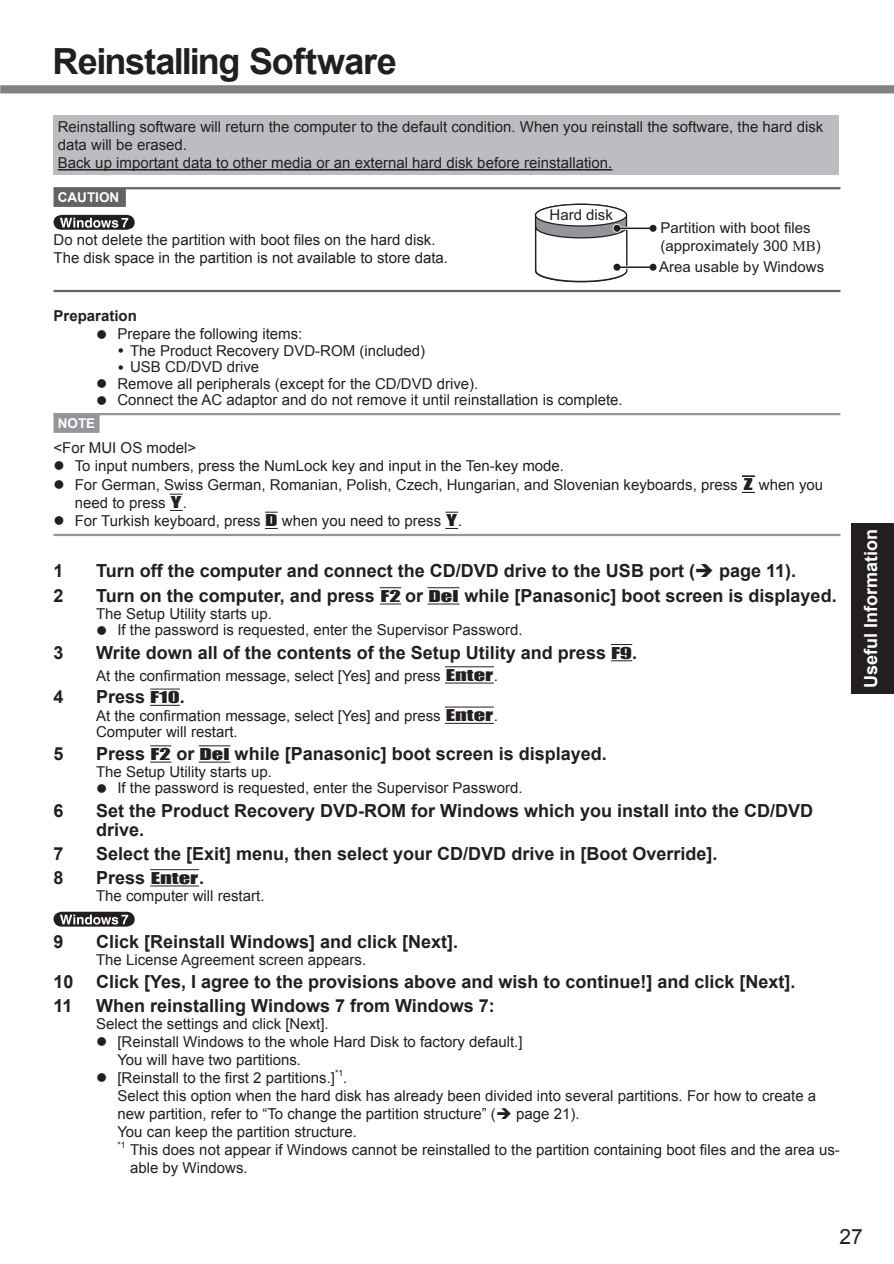
<style>
.page{position:relative;width:894px;height:1264px;background:#fff}
.page>*{position:absolute;margin:0;border:0;box-sizing:border-box;transform-origin:0 0}
.t1{font:700 36px "Arial";letter-spacing:-.035em;color:#231f20}
.t2{font:21px "Arial";color:#231f20}
.t3{font:700 18px/19.5px "Arial";color:#231f20}
.t4{font:700 18px "Arial";color:#fff}
.t5{font:15px/18px "Arial";color:#231f20}
.t6{font:700 15px "Arial";color:#231f20}
.t7{font:700 13.5px "Arial";color:#fff}
.t8{font:8.7px "Arial";color:#231f20}
.s1{font-family:"Times New Roman"}
.s2{font-family:"Impact"}
.s3{font-family:"Impact";font-weight:400;font-size:15px}
</style>
<div class="page">
<div style="left:851px;top:523px;width:43px;height:170px;background:#231f20"></div>
<div style="left:0;top:85px;width:894px;height:8px;background:#808285"></div>
<hr style="left:54px;top:187px;width:786px;height:2px;background:#636366">
<div style="left:54px;top:189px;width:72px;height:18px;background:#636366"></div>
<hr style="left:54px;top:290px;width:786px;height:2px;background:#636366">
<hr style="left:54px;top:413px;width:786px;height:2px;background:#939598">
<div style="left:54px;top:415px;width:46px;height:18px;background:#939598"></div>
<hr style="left:54px;top:533px;width:786px;height:3px;background:#939598">
<div style="left:54px;top:115px;width:785px;height:59px;background:#bcbdc0"></div>
<hr style="left:58px;top:169px;width:554px;height:1px;background:#231f20">
<svg style="left:54px;top:215px;width:81px;height:15px"></svg>
<svg style="left:742px;top:475px;width:13px;height:1px"></svg>
<svg style="left:742px;top:492px;width:13px;height:1px"></svg>
<svg style="left:170px;top:493px;width:13px;height:1px"></svg>
<svg style="left:170px;top:510px;width:13px;height:1px"></svg>
<svg style="left:265px;top:511px;width:13px;height:1px"></svg>
<svg style="left:265px;top:528px;width:13px;height:1px"></svg>
<svg style="left:445px;top:511px;width:13px;height:1px"></svg>
<svg style="left:445px;top:528px;width:13px;height:1px"></svg>
<svg style="left:380px;top:587px;width:21px;height:1px"></svg>
<svg style="left:380px;top:603px;width:21px;height:1px"></svg>
<hr style="left:427px;top:587px;width:32px;height:1px;background:#231f20">
<hr style="left:427px;top:603px;width:32px;height:1px;background:#231f20">
<svg style="left:611px;top:644px;width:21px;height:1px"></svg>
<svg style="left:611px;top:660px;width:21px;height:1px"></svg>
<hr style="left:445px;top:666px;width:49px;height:1px;background:#231f20">
<hr style="left:445px;top:682px;width:49px;height:1px;background:#231f20">
<hr style="left:150px;top:688px;width:30px;height:1px;background:#231f20">
<hr style="left:150px;top:704px;width:30px;height:1px;background:#231f20">
<hr style="left:445px;top:706px;width:49px;height:1px;background:#231f20">
<hr style="left:445px;top:722px;width:49px;height:1px;background:#231f20">
<svg style="left:150px;top:745px;width:21px;height:1px"></svg>
<svg style="left:150px;top:761px;width:21px;height:1px"></svg>
<hr style="left:199px;top:745px;width:31px;height:1px;background:#231f20">
<hr style="left:199px;top:761px;width:31px;height:1px;background:#231f20">
<hr style="left:150px;top:869px;width:49px;height:1px;background:#231f20">
<hr style="left:150px;top:885px;width:49px;height:1px;background:#231f20">
<svg style="left:54px;top:911px;width:81px;height:15px"></svg>
<svg style="left:534px;top:85px;width:94px;height:198px"></svg>
<div style="left:612px;top:224px;width:9px;height:8px;border:2px solid #fff;border-radius:50%"></div>
<div style="left:649px;top:224px;width:8px;height:8px;border:2px solid #fff;border-radius:50%"></div>
<hr style="left:617px;top:227px;width:36px;height:3px;background:#fff">
<div style="left:613px;top:225px;width:7px;height:7px;background:#231f20;border-radius:50%"></div>
<div style="left:649px;top:225px;width:7px;height:7px;background:#231f20;border-radius:50%"></div>
<hr style="left:617px;top:227px;width:36px;height:2px;background:#231f20">
<div style="left:612px;top:263px;width:9px;height:8px;border:2px solid #fff;border-radius:50%"></div>
<div style="left:649px;top:263px;width:8px;height:8px;border:2px solid #fff;border-radius:50%"></div>
<hr style="left:617px;top:266px;width:36px;height:3px;background:#fff">
<div style="left:613px;top:264px;width:7px;height:7px;background:#231f20;border-radius:50%"></div>
<div style="left:649px;top:264px;width:7px;height:7px;background:#231f20;border-radius:50%"></div>
<hr style="left:617px;top:266px;width:36px;height:2px;background:#231f20">
<h1 class="t1" style="left:52px;top:41px;width:346px">Reinstalling Software</h1>
<p class="t5" style="left:58px;top:118px;width:767px">Reinstalling software will return the computer to the default condition. When you reinstall the software, the hard disk data will be erased.<br>Back up important data to other media or an external hard disk before reinstallation.</p>
<p class="t7" style="left:58px;top:190px;width:63px">CAUTION</p>
<p class="t5" style="left:54px;top:230px;width:396px">Do not delete the partition with boot files on the hard disk.<br>The disk space in the partition is not available to store data.</p>
<p class="t5" style="left:549px;top:206px;width:65px">Hard disk</p>
<p class="t5" style="left:660px;top:219px;width:162px">Partition with boot files (approximately 300 <span class="s1">MB</span>)</p>
<p class="t5" style="left:659px;top:258px;width:167px">Area usable by Windows</p>
<p class="t6" style="left:54px;top:308px;width:85px">Preparation</p>
<p class="t5" style="left:117px;top:325px;width:187px">Prepare the following items:</p>
<p class="t5" style="left:130px;top:341px;width:297px">The Product Recovery DVD-ROM (included)</p>
<p class="t5" style="left:130px;top:358px;width:131px">USB CD/DVD drive</p>
<p class="t5" style="left:117px;top:374px;width:362px">Remove all peripherals (except for the CD/DVD drive).</p>
<p class="t5" style="left:117px;top:391px;width:507px">Connect the AC adaptor and do not remove it until reinstallation is complete.</p>
<p class="t7" style="left:58px;top:416px;width:39px">NOTE</p>
<p class="t5" style="left:75px;top:438px;width:750px;text-indent:-21px">&lt;For MUI OS model&gt;<br>To input numbers, press the NumLock key and input in the Ten-key mode.<br>For German, Swiss German, Romanian, Polish, Czech, Hungarian, and Slovenian keyboards, press <span class="s2">Z</span> when you need to press <span class="s2">Y</span>.<br>For Turkish keyboard, press <span class="s2">D</span> when you need to press <span class="s2">Y</span>.</p>
<p class="t3" style="left:54px;top:560px;width:12px">1</p>
<p class="t3" style="left:96px;top:560px;width:600px">Turn off the computer and connect the CD/DVD drive to the USB port (</p>
<p class="t3" style="left:719px;top:560px;width:79px">page 11).</p>
<p class="t3" style="left:54px;top:585px;width:12px">2</p>
<p class="t3" style="left:96px;top:585px;width:742px">Turn on the computer, and press <span class="s3">F2</span> or <span class="s3">Del</span> while [Panasonic] boot screen is displayed.</p>
<p class="t5" style="left:117px;top:605px;width:407px;line-height:16.5px;text-indent:-21px">The Setup Utility starts up.<br>If the password is requested, enter the Supervisor Password.</p>
<p class="t3" style="left:54px;top:642px;width:12px">3</p>
<p class="t3" style="left:96px;top:642px;width:542px">Write down all of the contents of the Setup Utility and press <span class="s3">F9</span>.</p>
<p class="t5" style="left:96px;top:666px;width:403px">At the confirmation message, select [Yes] and press <span class="s2">Enter</span>.</p>
<p class="t3" style="left:54px;top:687px;width:12px">4</p>
<p class="t3" style="left:96px;top:687px;width:90px">Press <span class="s3">F10</span>.</p>
<p class="t5" style="left:96px;top:707px;width:403px;line-height:15.8px">At the confirmation message, select [Yes] and press <span class="s2">Enter</span>.<br>Computer will restart.</p>
<p class="t3" style="left:54px;top:743px;width:12px">5</p>
<p class="t3" style="left:96px;top:743px;width:512px">Press <span class="s3">F2</span> or <span class="s3">Del</span> while [Panasonic] boot screen is displayed.</p>
<p class="t5" style="left:117px;top:763px;width:407px;line-height:16.5px;text-indent:-21px">The Setup Utility starts up.<br>If the password is requested, enter the Supervisor Password.</p>
<p class="t3" style="left:54px;top:800px;width:12px">6</p>
<p class="t3" style="left:96px;top:800px;width:718px">Set the Product Recovery DVD-ROM for Windows which you install into the CD/DVD drive.</p>
<p class="t3" style="left:54px;top:843px;width:12px">7</p>
<p class="t3" style="left:96px;top:843px;width:623px">Select the [Exit] menu, then select your CD/DVD drive in [Boot Override].</p>
<p class="t3" style="left:54px;top:867px;width:12px">8</p>
<p class="t3" style="left:96px;top:867px;width:109px">Press <span class="s3">Enter</span>.</p>
<p class="t5" style="left:96px;top:886px;width:170px">The computer will restart.</p>
<p class="t3" style="left:54px;top:931px;width:12px">9</p>
<p class="t3" style="left:96px;top:931px;width:363px">Click [Reinstall Windows] and click [Next].</p>
<p class="t5" style="left:96px;top:950px;width:272px">The License Agreement screen appears.</p>
<p class="t3" style="left:54px;top:971px;width:22px">10</p>
<p class="t3" style="left:96px;top:971px;width:701px">Click [Yes, I agree to the provisions above and wish to continue!] and click [Next].</p>
<p class="t3" style="left:54px;top:995px;width:21px">11</p>
<p class="t3" style="left:96px;top:995px;width:400px">When reinstalling Windows 7 from Windows 7:</p>
<p class="t5" style="left:117px;top:1014px;width:407px;text-indent:-21px">Select the settings and click [Next].<br>[Reinstall Windows to the whole Hard Disk to factory default.] You will have two partitions.<br>[Reinstall to the first 2 partitions.]</p>
<p class="t8" style="left:335px;top:1067px;width:10px">*1</p>
<p class="t5" style="left:117px;top:1068px;width:700px;text-indent:226px">.<br>Select this option when the hard disk has already been divided into several partitions. For how to create a new partition, refer to “To change the partition structure” (</p>
<p class="t5" style="left:516px;top:1104px;width:65px">page 21).</p>
<p class="t5" style="left:117px;top:1122px;width:241px">You can keep the partition structure.</p>
<p class="t8" style="left:117px;top:1139px;width:10px">*1</p>
<p class="t5" style="left:130px;top:1140px;width:711px">This does not appear if Windows cannot be reinstalled to the partition containing boot files and the area us&shy;able by Windows.</p>
<p class="t4" style="left:861px;top:688px;width:161px;rotate:-90deg">Useful Information</p>
<h2 class="t2" style="left:839px;top:1224px;width:25px">27</h2>
</div>
